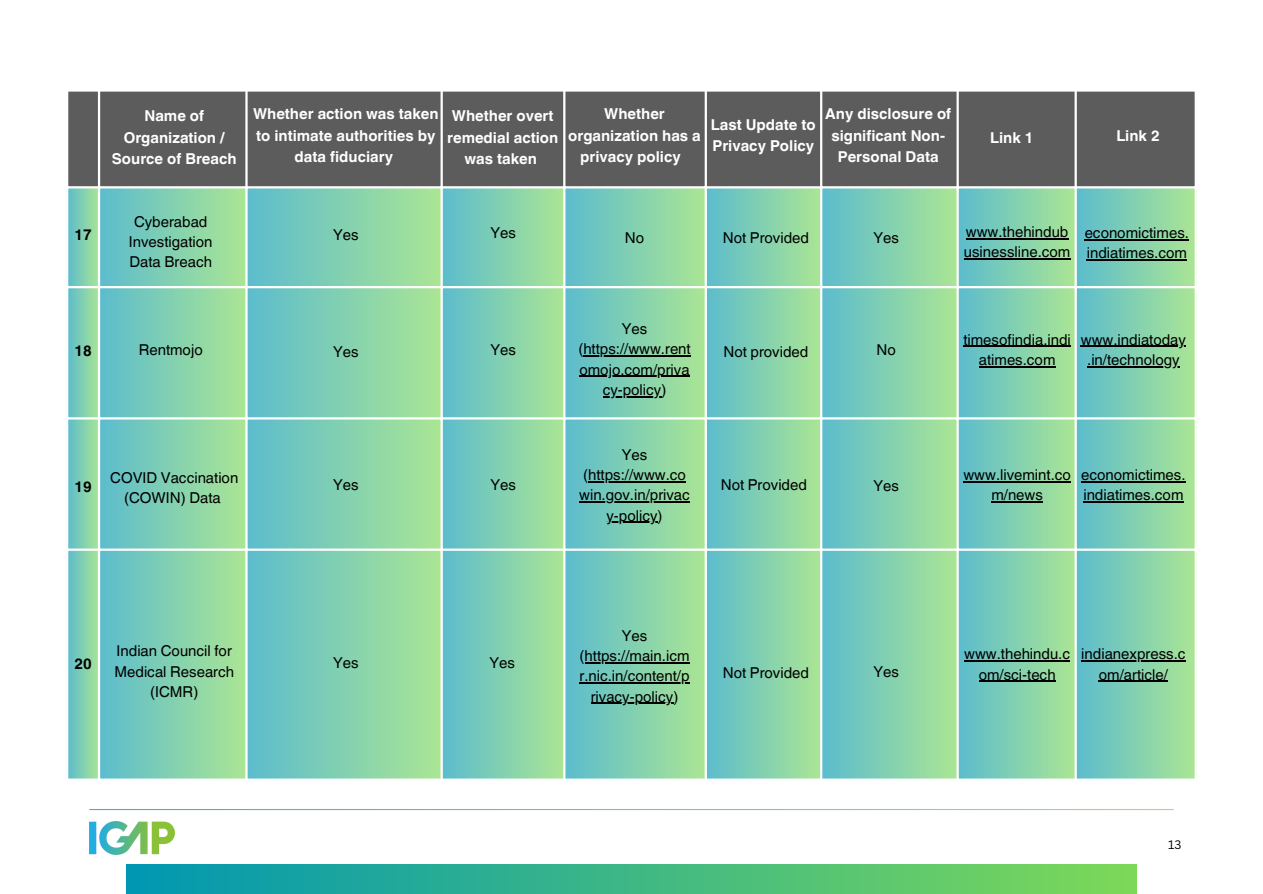
<style>
.page{position:relative;width:1263px;height:894px;background:#fff}
.page>*{position:absolute;margin:0;border:0;box-sizing:border-box;transform-origin:0 0}
.t1{font:15px/20.2px "Helvetica World";color:#000;text-align:center}
.t2{font:700 15px/21.3px "Helvetica World";color:#fff;text-align:center}
.t3{font:700 15px "Helvetica World";color:#000}
.t4{font:12px "Canva Sans";color:#000}
</style>
<div class="page">
<img style="left:89px;top:821px;width:86px;height:32px">
<div style="left:126px;top:864px;width:1011px;height:29px;background:linear-gradient(to right,#0097b2,#7dd958)"></div>
<div style="left:68px;top:92px;width:1127px;height:94px;background:#5c5c5c"></div>
<div style="left:67px;top:187px;width:32px;height:100px;background:linear-gradient(to right,#5bbccc,#a7e399)"></div>
<div style="left:99px;top:187px;width:148px;height:100px;background:linear-gradient(to right,#5bbccd,#abe594)"></div>
<div style="left:246px;top:187px;width:196px;height:100px;background:linear-gradient(to right,#5abccd,#ace696)"></div>
<div style="left:441px;top:187px;width:124px;height:100px;background:linear-gradient(to right,#5bbcce,#abe594)"></div>
<div style="left:564px;top:187px;width:142px;height:100px;background:linear-gradient(to right,#5bbccc,#ace696)"></div>
<div style="left:705px;top:187px;width:116px;height:100px;background:linear-gradient(to right,#5bbcce,#aae595)"></div>
<div style="left:821px;top:187px;width:137px;height:100px;background:linear-gradient(to right,#5bbccd,#abe694)"></div>
<svg style="left:959px;top:188px;width:115px;height:98px;background:#81ccad"></svg>
<div style="left:1075px;top:187px;width:121px;height:100px;background:linear-gradient(to right,#5bbcce,#abe694)"></div>
<div style="left:67px;top:287px;width:32px;height:131px;background:linear-gradient(to right,#5bbccc,#a7e399)"></div>
<div style="left:99px;top:287px;width:148px;height:131px;background:linear-gradient(to right,#5bbccd,#abe594)"></div>
<div style="left:246px;top:287px;width:196px;height:131px;background:linear-gradient(to right,#5abccd,#ace696)"></div>
<div style="left:441px;top:287px;width:124px;height:131px;background:linear-gradient(to right,#5bbcce,#abe594)"></div>
<div style="left:564px;top:287px;width:142px;height:131px;background:linear-gradient(to right,#5abbcc,#abe595)"></div>
<div style="left:705px;top:287px;width:116px;height:131px;background:linear-gradient(to right,#5bbcce,#aae595)"></div>
<div style="left:821px;top:287px;width:137px;height:131px;background:linear-gradient(to right,#5bbccd,#abe694)"></div>
<div style="left:957px;top:287px;width:119px;height:131px;background:linear-gradient(to right,#5abacc,#a9e392)"></div>
<div style="left:1075px;top:287px;width:121px;height:131px;background:linear-gradient(to right,#59b9cb,#aae493)"></div>
<div style="left:67px;top:418px;width:32px;height:132px;background:linear-gradient(to right,#5bbccc,#a7e399)"></div>
<div style="left:99px;top:418px;width:148px;height:132px;background:linear-gradient(to right,#5bbccd,#abe594)"></div>
<div style="left:246px;top:418px;width:196px;height:132px;background:linear-gradient(to right,#5abccd,#ace696)"></div>
<div style="left:441px;top:418px;width:124px;height:132px;background:linear-gradient(to right,#5bbcce,#abe594)"></div>
<svg style="left:565px;top:419px;width:140px;height:129px;background:#82ceaf"></svg>
<div style="left:705px;top:418px;width:116px;height:132px;background:linear-gradient(to right,#5bbcce,#aae595)"></div>
<div style="left:821px;top:418px;width:137px;height:132px;background:linear-gradient(to right,#5bbccd,#abe694)"></div>
<div style="left:957px;top:418px;width:119px;height:132px;background:linear-gradient(to right,#59b8c9,#a8e191)"></div>
<div style="left:1075px;top:418px;width:121px;height:132px;background:linear-gradient(to right,#58b6c8,#a7e090)"></div>
<div style="left:67px;top:549px;width:32px;height:230px;background:linear-gradient(to right,#5bbccc,#a7e399)"></div>
<div style="left:99px;top:549px;width:148px;height:230px;background:linear-gradient(to right,#5bbccd,#abe594)"></div>
<div style="left:246px;top:549px;width:196px;height:230px;background:linear-gradient(to right,#5abccd,#ace696)"></div>
<div style="left:441px;top:549px;width:124px;height:230px;background:linear-gradient(to right,#5bbcce,#abe594)"></div>
<svg style="left:565px;top:550px;width:140px;height:228px;background:#83cfb0"></svg>
<div style="left:705px;top:549px;width:116px;height:230px;background:linear-gradient(to right,#5bbcce,#aae595)"></div>
<div style="left:821px;top:549px;width:137px;height:230px;background:linear-gradient(to right,#5bbccd,#abe694)"></div>
<div style="left:957px;top:549px;width:119px;height:230px;background:linear-gradient(to right,#5ab9cb,#a9e292)"></div>
<div style="left:1075px;top:549px;width:121px;height:230px;background:linear-gradient(to right,#5ab9cb,#a9e392)"></div>
<hr style="left:66px;top:92px;width:2px;height:686px;background:#fff">
<hr style="left:98px;top:92px;width:2px;height:686px;background:#fff">
<hr style="left:245px;top:92px;width:3px;height:686px;background:#fff">
<hr style="left:441px;top:92px;width:2px;height:686px;background:#fff">
<hr style="left:563px;top:92px;width:2px;height:686px;background:#fff">
<hr style="left:705px;top:92px;width:2px;height:686px;background:#fff">
<hr style="left:820px;top:92px;width:2px;height:686px;background:#fff">
<hr style="left:956px;top:92px;width:3px;height:686px;background:#fff">
<hr style="left:1074px;top:92px;width:3px;height:686px;background:#fff">
<hr style="left:1195px;top:92px;width:2px;height:686px;background:#fff">
<hr style="left:66px;top:186px;width:1131px;height:2px;background:#fff">
<hr style="left:66px;top:286px;width:1131px;height:2px;background:#fff">
<hr style="left:66px;top:417px;width:1131px;height:2px;background:#fff">
<hr style="left:66px;top:548px;width:1131px;height:2px;background:#fff">
<hr style="left:66px;top:778px;width:1131px;height:2px;background:#fff">
<hr style="left:966px;top:238px;width:102px;height:1px;background:#000">
<hr style="left:964px;top:258px;width:106px;height:1px;background:#000">
<hr style="left:583px;top:355px;width:108px;height:1px;background:#000">
<hr style="left:579px;top:375px;width:111px;height:2px;background:#000">
<hr style="left:603px;top:396px;width:58px;height:1px;background:#000">
<hr style="left:588px;top:481px;width:98px;height:1px;background:#000">
<hr style="left:579px;top:501px;width:111px;height:1px;background:#000">
<hr style="left:606px;top:521px;width:52px;height:1px;background:#000">
<hr style="left:585px;top:662px;width:104px;height:1px;background:#000">
<hr style="left:579px;top:682px;width:111px;height:1px;background:#000">
<hr style="left:591px;top:702px;width:82px;height:1px;background:#000">
<hr style="left:1085px;top:239px;width:104px;height:1px;background:#000">
<hr style="left:1087px;top:259px;width:100px;height:1px;background:#000">
<hr style="left:963px;top:345px;width:108px;height:2px;background:#000">
<hr style="left:979px;top:366px;width:76px;height:1px;background:#000">
<hr style="left:963px;top:481px;width:108px;height:1px;background:#000">
<hr style="left:991px;top:501px;width:52px;height:1px;background:#000">
<hr style="left:964px;top:660px;width:106px;height:1px;background:#000">
<hr style="left:979px;top:680px;width:77px;height:1px;background:#000">
<hr style="left:1081px;top:345px;width:105px;height:2px;background:#000">
<hr style="left:1087px;top:366px;width:93px;height:1px;background:#000">
<hr style="left:1081px;top:481px;width:104px;height:1px;background:#000">
<hr style="left:1083px;top:501px;width:100px;height:1px;background:#000">
<hr style="left:1081px;top:660px;width:104px;height:1px;background:#000">
<hr style="left:1099px;top:680px;width:69px;height:1px;background:#000">
<h1 class="t3" style="left:74px;top:222px;width:19px">17</h1>
<h1 class="t2" style="left:112px;top:104px;width:126px">Name of<br>Organization /<br>Source of Breach</h1>
<h1 class="t2" style="left:253px;top:102px;width:187px">Whether action was taken to intimate authorities by data fiduciary</h1>
<h1 class="t2" style="left:447px;top:104px;width:113px">Whether overt remedial action was taken</h1>
<h1 class="t2" style="left:568px;top:102px;width:134px">Whether organization has a privacy policy</h1>
<h1 class="t2" style="left:711px;top:112px;width:106px;text-align:left">Last Update to<br>Privacy Policy</h1>
<h1 class="t2" style="left:825px;top:102px;width:127px">Any disclosure of significant Non-<br>Personal Data</h1>
<p class="t2" style="left:990px;top:125px;width:45px">Link 1</p>
<p class="t2" style="left:1116px;top:123px;width:45px">Link 2</p>
<p class="t1" style="left:129px;top:211px;width:85px">Cyberabad<br>Investigation<br>Data Breach</p>
<p class="t1" style="left:333px;top:224px;width:27px">Yes</p>
<p class="t1" style="left:490px;top:223px;width:27px">Yes</p>
<p class="t1" style="left:625px;top:228px;width:21px">No</p>
<p class="t1" style="left:723px;top:228px;width:88px">Not Provided</p>
<p class="t1" style="left:873px;top:228px;width:27px">Yes</p>
<p class="t1" style="left:964px;top:221px;width:108px;text-align:left">www.thehindub usinessline.com</p>
<p class="t1" style="left:1085px;top:222px;width:106px;text-align:left">economictimes. indiatimes.com</p>
<p class="t3" style="left:74px;top:338px;width:19px">18</p>
<p class="t1" style="left:139px;top:339px;width:65px">Rentmojo</p>
<p class="t1" style="left:333px;top:341px;width:27px">Yes</p>
<p class="t1" style="left:490px;top:339px;width:27px">Yes</p>
<p class="t3" style="left:74px;top:474px;width:19px">19</p>
<p class="t1" style="left:110px;top:467px;width:130px">COVID Vaccination (COWIN) Data</p>
<p class="t1" style="left:333px;top:474px;width:27px">Yes</p>
<p class="t1" style="left:490px;top:474px;width:27px">Yes</p>
<p class="t1" style="left:578px;top:318px;width:114px">Yes (https://www.rent</p>
<p class="t1" style="left:579px;top:359px;width:112px">omojo.com/priva</p>
<p class="t1" style="left:603px;top:379px;width:65px">cy-policy)</p>
<p class="t1" style="left:583px;top:444px;width:104px">Yes (https://www.co</p>
<p class="t1" style="left:579px;top:485px;width:112px">win.gov.in/privac</p>
<p class="t1" style="left:606px;top:505px;width:58px">y-policy)</p>
<p class="t1" style="left:723px;top:341px;width:87px">Not provided</p>
<p class="t1" style="left:721px;top:474px;width:88px">Not Provided</p>
<p class="t1" style="left:876px;top:339px;width:21px">No</p>
<p class="t1" style="left:873px;top:475px;width:27px">Yes</p>
<p class="t1" style="left:963px;top:329px;width:109px">timesofindia.indi atimes.com</p>
<p class="t1" style="left:1081px;top:329px;width:107px">www.indiatoday .in/technology</p>
<p class="t1" style="left:963px;top:464px;width:109px">www.livemint.co m/news</p>
<p class="t1" style="left:1081px;top:464px;width:106px;text-align:left">economictimes. indiatimes.com</p>
<p class="t3" style="left:74px;top:651px;width:19px">20</p>
<p class="t1" style="left:114px;top:640px;width:121px">Indian Council for<br>Medical Research (ICMR)</p>
<p class="t1" style="left:333px;top:652px;width:27px">Yes</p>
<p class="t1" style="left:489px;top:652px;width:27px">Yes</p>
<p class="t1" style="left:580px;top:625px;width:111px">Yes (https://main.icm</p>
<p class="t1" style="left:579px;top:666px;width:112px">r.nic.in/content/p</p>
<p class="t1" style="left:591px;top:686px;width:89px">rivacy-policy)</p>
<p class="t1" style="left:723px;top:662px;width:88px">Not Provided</p>
<p class="t1" style="left:873px;top:661px;width:27px">Yes</p>
<p class="t1" style="left:964px;top:644px;width:107px">www.thehindu.c om/sci-tech</p>
<p class="t1" style="left:1081px;top:644px;width:106px">indianexpress.c om/article/</p>
<h1 class="t4" style="left:1168px;top:835px;width:15px">13</h1>
</div>
